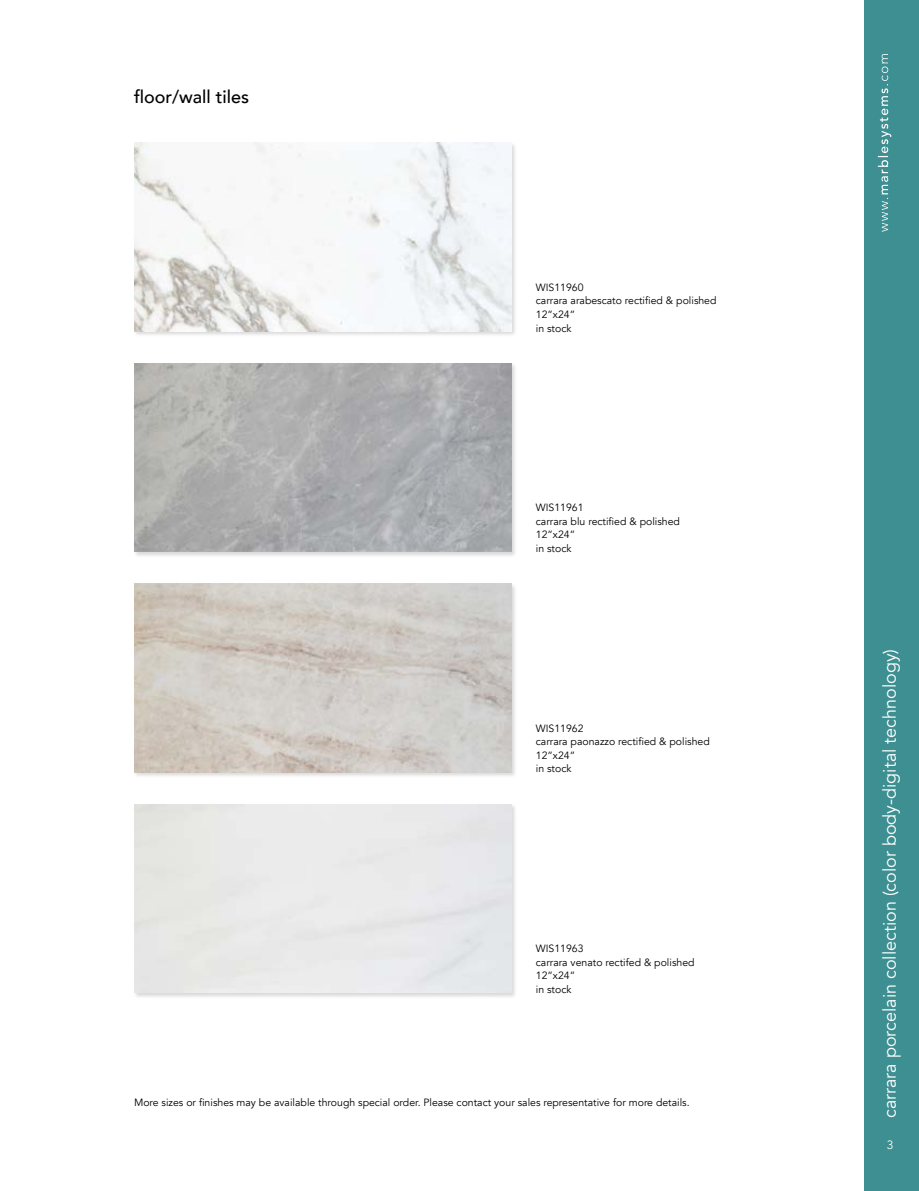
<style>
.page{position:relative;width:919px;height:1191px;background:#fff}
.page>*{position:absolute;margin:0;border:0;box-sizing:border-box;transform-origin:0 0}
.t1{font:18px "Avenir";color:#fff}
.t2{font:500 18px "Avenir";color:#000}
.t3{font:12px "Avenir";color:#fff}
.t4{font:10.5px/13.5px "Avenir";color:#000}
</style>
<div class="page">
<div style="left:864px;top:0;width:54px;height:1191px;background:#3d8f92"></div>
<svg style="left:877px;top:54px;width:14px;height:178px"></svg>
<div style="left:133px;top:142px;width:384px;height:195px;background:#000;opacity:.15"></div>
<img style="left:134px;top:143px;width:377px;height:188px">
<div style="left:133px;top:803px;width:384px;height:195px;background:#000;opacity:.15"></div>
<div style="left:134px;top:804px;width:377px;height:189px;background:#e9e9e9"></div>
<div style="left:133px;top:583px;width:384px;height:195px;background:#000;opacity:.15"></div>
<img style="left:134px;top:584px;width:377px;height:188px">
<div style="left:133px;top:362px;width:384px;height:196px;background:#000;opacity:.15"></div>
<img style="left:134px;top:363px;width:377px;height:189px">
<h1 class="t2" style="left:134px;top:81px;width:117px">floor/wall tiles</h1>
<p class="t4" style="left:536px;top:281px;width:182px">WIS11960<br>carrara arabescato rectified &amp; polished<br>12”x24”<br>in stock</p>
<p class="t4" style="left:536px;top:501px;width:146px">WIS11961<br>carrara blu rectified &amp; polished<br>12”x24”<br>in stock</p>
<p class="t4" style="left:536px;top:721px;width:175px">WIS11962<br>carrara paonazzo rectified &amp; polished<br>12”x24”<br>in stock</p>
<p class="t4" style="left:536px;top:942px;width:160px">WIS11963<br>carrara venato rectifed &amp; polished<br>12”x24”<br>in stock</p>
<p class="t4" style="left:134px;top:1095px;width:557px">More sizes or finishes may be available through special order. Please contact your sales representative for more details.</p>
<h1 class="t1" style="left:878px;top:1117px;width:470px;rotate:-90deg">carrara porcelain collection (color body-digital technology)</h1>
<p class="t3" style="left:886px;top:1137px;width:8px">3</p>
</div>
